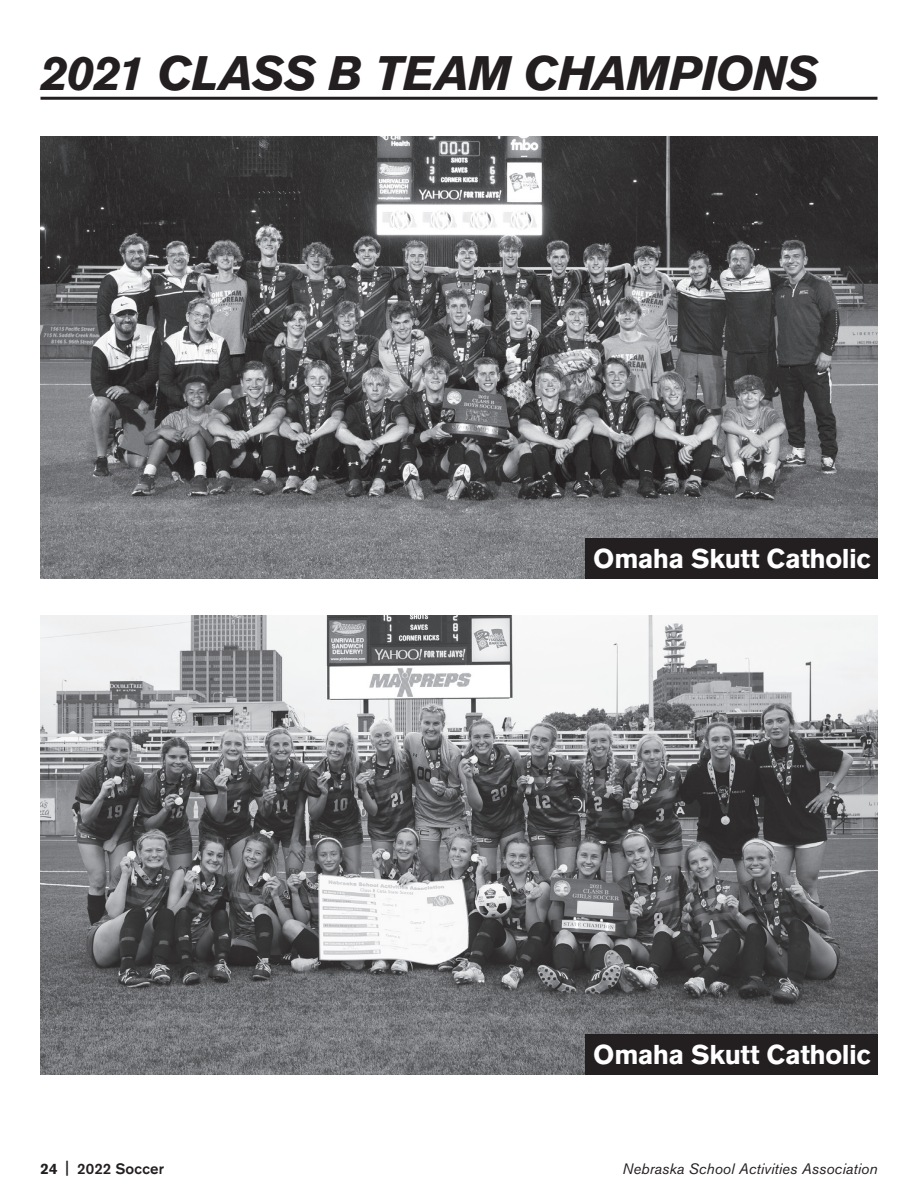
<style>
.page{position:relative;width:918px;height:1188px;background:#fff}
.page>*{position:absolute;margin:0;border:0;box-sizing:border-box;transform-origin:0 0}
.t1{font:italic 700 48px "Akzidenz Grotesk BE";letter-spacing:-.015em;color:#231f20}
.t2{font:700 27px "Akzidenz Grotesk BE";letter-spacing:-.02em;color:#fff}
.t3{font:italic 15px "Akzidenz Grotesk BE";letter-spacing:.005em;color:#231f20}
.t4{font:500 15px "Akzidenz Grotesk BE";letter-spacing:.015em;color:#231f20}
.s1{font-weight:700}
</style>
<div class="page">
<img style="left:40px;top:136px;width:838px;height:442px">
<div style="left:585px;top:538px;width:293px;height:40px;background:#231f20"></div>
<img style="left:40px;top:615px;width:838px;height:460px">
<hr style="left:40px;top:97px;width:838px;height:3px;background:#231f20">
<div style="left:585px;top:1034px;width:293px;height:41px;background:#231f20"></div>
<h1 class="t1" style="left:40px;top:45px;width:780px">2021 CLASS B TEAM CHAMPIONS</h1>
<p class="t2" style="left:593px;top:543px;width:278px">Omaha Skutt Catholic</p>
<p class="t2" style="left:593px;top:1039px;width:278px">Omaha Skutt Catholic</p>
<p class="t4" style="left:40px;top:1159px;width:125px"><span class="s1">24</span> | 2022 Soccer</p>
<p class="t3" style="left:622px;top:1159px;width:257px">Nebraska School Activities Association</p>
</div>
